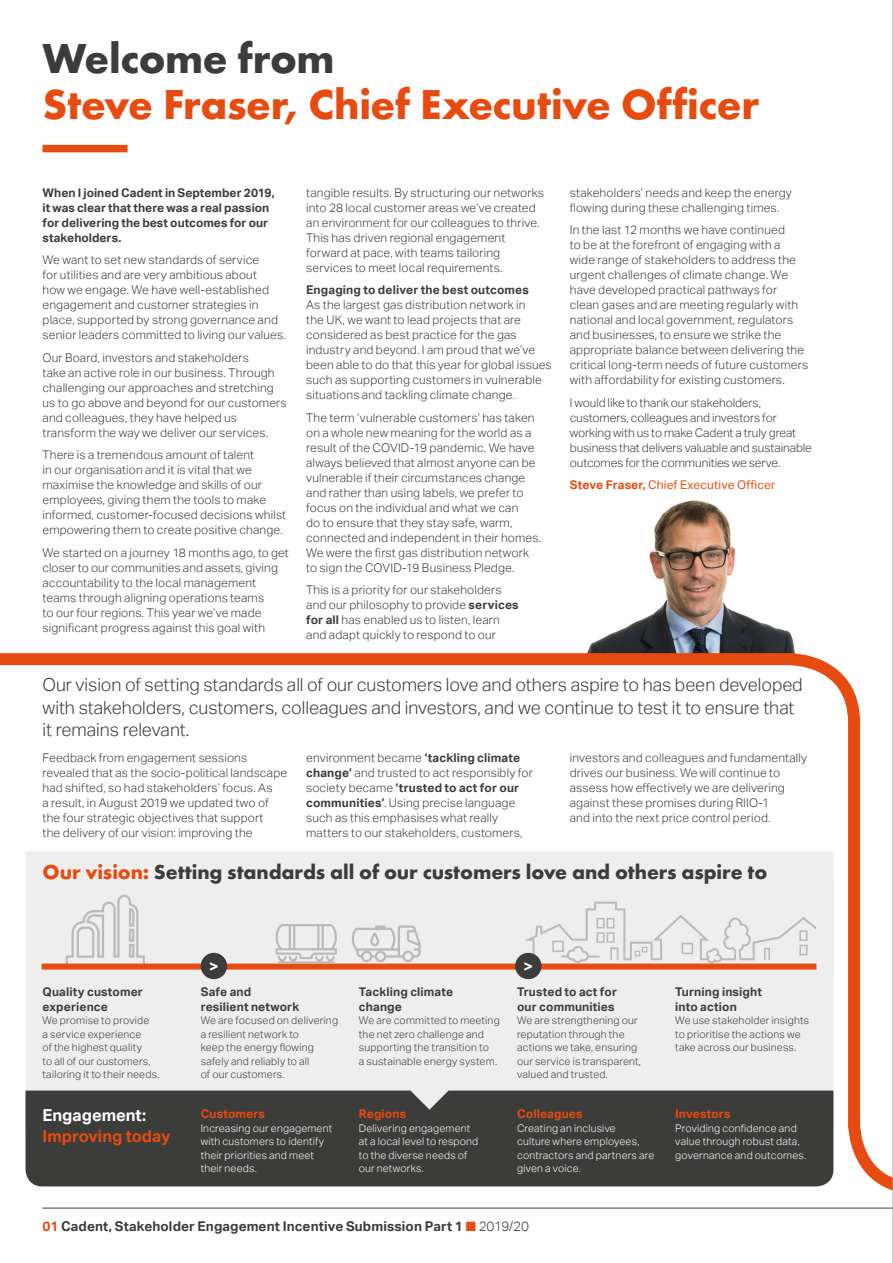
<style>
.page{position:relative;width:893px;height:1263px;background:#fff}
.page>*{position:absolute;margin:0;border:0;box-sizing:border-box;transform-origin:0 0}
.t1{font:700 43.5px "Futura EF";letter-spacing:-.01em;color:#e84b0f}
.t2{font:700 43.5px "Futura EF";letter-spacing:-.01em;color:#3c3c3b}
.t3{font:700 21px "Futura EF";letter-spacing:-.005em;color:#3c3c3b}
.t4{font:300 18px/22.5px "Aktiv Grotesk";letter-spacing:-.005em;color:#3c3c3b}
.t5{font:700 16.5px "Aktiv Grotesk";letter-spacing:-.005em;color:#e84b0f}
.t6{font:700 16.5px "Aktiv Grotesk";color:#fff}
.t7{font:700 13.5px "Aktiv Grotesk";letter-spacing:.01em;color:#3c3c3b}
.t8{font:300 12px/15px "Aktiv Grotesk";letter-spacing:.015em;color:#3c3c3b}
.t9{font:700 12px/15px "Aktiv Grotesk";letter-spacing:.01em;color:#3c3c3b}
.t10{font:300 12px/15px "Aktiv Grotesk";letter-spacing:-.005em;color:#3c3c3b}
.t11{font:700 12px "Aktiv Grotesk";letter-spacing:.01em;color:#e84b0f}
.t12{font:12px "Aktiv Grotesk";letter-spacing:.01em;color:#e84b0f}
.t13{font:300 10.5px/13.5px "Aktiv Grotesk";letter-spacing:.02em;color:#3c3c3b}
.t14{font:300 10.5px/13.5px "Aktiv Grotesk";letter-spacing:.02em;color:#fff}
.s1{font-weight:700}
.s2{color:#e84b0f}
.s3{font-weight:300}
</style>
<div class="page">
<img style="left:589px;top:500px;width:205px;height:147px">
<div style="left:43px;top:145px;width:85px;height:7px;background:#e84b0f"></div>
<svg style="left:0;top:647px;width:892px;height:543px"></svg>
<div style="left:26px;top:851px;width:807px;height:239px;background:#eee"></div>
<svg style="left:524px;top:902px;width:292px;height:61px;background:#e7e7e7"></svg>
<div style="left:816px;top:878px;width:17px;height:101px;background:#eee"></div>
<svg style="left:65px;top:893px;width:81px;height:70px;background:#e1e1e1"></svg>
<div style="left:42px;top:963px;width:774px;height:6px;background:#e84b0f"></div>
<div style="left:201px;top:953px;width:26px;height:26px;background:#3c3c3b;border-radius:50%"></div>
<div style="left:515px;top:953px;width:26px;height:26px;background:#3c3c3b;border-radius:50%"></div>
<div style="left:26px;top:1090px;width:807px;height:96px;background:#3c3c3b"></div>
<svg style="left:410px;top:1071px;width:39px;height:39px;background:#bfbfbf"></svg>
<svg style="left:351px;top:925px;width:70px;height:37px;background:#dcdcdc"></svg>
<svg style="left:274px;top:924px;width:64px;height:39px;background:#dbdbdb"></svg>
<hr style="left:43px;top:1208px;width:850px;height:1px;background:#3c3c3b">
<hr style="left:892px;top:0;width:1px;height:1263px;background:#a8a8a7">
<h1 class="t2" style="left:43px;top:32px;width:294px">Welcome from</h1>
<h1 class="t1" style="left:43px;top:79px;width:718px">Steve Fraser, Chief Executive Officer</h1>
<p class="t9" style="left:43px;top:185px;width:234px">When I joined Cadent in September 2019, it was clear that there was a real passion for delivering the best outcomes for our stakeholders.</p>
<p class="t8" style="left:43px;top:253px;width:245px">We want to set new standards of service<br>for utilities and are very ambitious about<br>how we engage. We have well-established engagement and customer strategies in place, supported by strong governance and senior leaders committed to living our values.</p>
<p class="t8" style="left:43px;top:350px;width:246px">Our Board, investors and stakeholders<br>take an active role in our business. Through challenging our approaches and stretching us to go above and beyond for our customers and colleagues, they have helped us transform the way we deliver our services.</p>
<p class="t8" style="left:43px;top:448px;width:245px">There is a tremendous amount of talent<br>in our organisation and it is vital that we maximise the knowledge and skills of our employees, giving them the tools to make informed, customer-focused decisions whilst empowering them to create positive change.</p>
<p class="t8" style="left:43px;top:545px;width:248px">We started on a journey 18 months ago, to get closer to our communities and assets, giving accountability to the local management teams through aligning operations teams<br>to our four regions. This year we’ve made significant progress against this goal with</p>
<p class="t8" style="left:306px;top:185px;width:239px">tangible results. By structuring our networks into 28 local customer areas we’ve created an environment for our colleagues to thrive.<br>This has driven regional engagement forward at pace, with teams tailoring services to meet local requirements.</p>
<p class="t9" style="left:306px;top:283px;width:224px">Engaging to deliver the best outcomes</p>
<p class="t8" style="left:306px;top:298px;width:247px">As the largest gas distribution network in<br>the UK, we want to lead projects that are considered as best practice for the gas industry and beyond. I am proud that we’ve been able to do that this year for global issues such as supporting customers in vulnerable situations and tackling climate change.</p>
<p class="t8" style="left:306px;top:410px;width:237px">The term ‘vulnerable customers’ has taken on a whole new meaning for the world as a result of the COVID-19 pandemic. We have always believed that almost anyone can be vulnerable if their circumstances change and rather than using labels, we prefer to focus on the individual and what we can<br>do to ensure that they stay safe, warm, connected and independent in their homes.<br>We were the first gas distribution network to sign the COVID-19 Business Pledge.</p>
<p class="t8" style="left:306px;top:583px;width:214px">This is a priority for our stakeholders and our philosophy to provide <span class="s1">services for all</span> has enabled us to listen, learn and adapt quickly to respond to our</p>
<p class="t8" style="left:570px;top:185px;width:224px">stakeholders’ needs and keep the energy flowing during these challenging times.</p>
<p class="t8" style="left:570px;top:223px;width:240px">In the last 12 months we have continued<br>to be at the forefront of engaging with a wide range of stakeholders to address the urgent challenges of climate change. We have developed practical pathways for clean gases and are meeting regularly with national and local government, regulators and businesses, to ensure we strike the appropriate balance between delivering the critical long-term needs of future customers with affordability for existing customers.</p>
<p class="t10" style="left:570px;top:395px;width:244px">I would like to thank our stakeholders, customers, colleagues and investors for working with us to make Cadent a truly great business that delivers valuable and sustainable outcomes for the communities we serve.</p>
<p class="t12" style="left:570px;top:478px;width:207px"><span class="s1">Steve Fraser,</span> Chief Executive Officer</p>
<h3 class="t4" style="left:43px;top:674px;width:762px">Our vision of setting standards all of our customers love and others aspire to has been developed with stakeholders, customers, colleagues and investors, and we continue to test it to ensure that it remains relevant.</h3>
<p class="t8" style="left:306px;top:751px;width:228px">environment became <span class="s1">‘tackling climate change’</span> and trusted to act responsibly for society became <span class="s1">‘trusted to act for our communities’</span>. Using precise language such as this emphasises what really matters to our stakeholders, customers,</p>
<p class="t8" style="left:570px;top:751px;width:239px">investors and colleagues and fundamentally drives our business. We will continue to assess how effectively we are delivering against these promises during RIIO-1<br>and into the next price control period.</p>
<h2 class="t3" style="left:43px;top:859px;width:726px"><span class="s2">Our vision:</span> Setting standards all of our customers love and others aspire to</h2>
<p class="t8" style="left:43px;top:751px;width:246px">Feedback from engagement sessions revealed that as the socio-political landscape had shifted, so had stakeholders’ focus. As<br>a result, in August 2019 we updated two of the four strategic objectives that support<br>the delivery of our vision: improving the</p>
<p class="t9" style="left:43px;top:984px;width:102px">Quality customer experience</p>
<p class="t13" style="left:43px;top:1014px;width:118px">We promise to provide<br>a service experience<br>of the highest quality<br>to all of our customers, tailoring it to their needs.</p>
<h3 class="t6" style="left:43px;top:1106px;width:105px">Engagement:</h3>
<h3 class="t5" style="left:43px;top:1127px;width:129px">Improving today</h3>
<h3 class="t6" style="left:209px;top:956px;width:11px">&gt;</h3>
<h3 class="t6" style="left:523px;top:956px;width:11px">&gt;</h3>
<p class="t9" style="left:201px;top:984px;width:100px">Safe and resilient network</p>
<p class="t13" style="left:201px;top:1014px;width:139px">We are focused on delivering a resilient network to<br>keep the energy flowing safely and reliably to all<br>of our customers.</p>
<p class="t11" style="left:201px;top:1107px;width:66px">Customers</p>
<p class="t14" style="left:201px;top:1121px;width:133px">Increasing our engagement with customers to identify their priorities and meet their needs.</p>
<p class="t9" style="left:359px;top:984px;width:96px">Tackling climate change</p>
<p class="t13" style="left:359px;top:1014px;width:142px">We are committed to meeting the net zero challenge and supporting the transition to<br>a sustainable energy system.</p>
<p class="t11" style="left:359px;top:1107px;width:49px">Regions</p>
<p class="t14" style="left:359px;top:1121px;width:121px">Delivering engagement at a local level to respond to the diverse needs of our networks.</p>
<p class="t9" style="left:517px;top:984px;width:102px">Trusted to act for our communities</p>
<p class="t13" style="left:517px;top:1014px;width:125px">We are strengthening our reputation through the actions we take, ensuring our service is transparent, valued and trusted.</p>
<p class="t11" style="left:517px;top:1107px;width:67px">Colleagues</p>
<p class="t14" style="left:517px;top:1121px;width:139px">Creating an inclusive<br>culture where employees, contractors and partners are given a voice.</p>
<p class="t7" style="left:43px;top:1218px;width:488px"><span class="s2">01</span> Cadent, Stakeholder Engagement Incentive Submission Part 1 <span class="s2">■</span> <span class="s3">2019/20</span></p>
<p class="t9" style="left:675px;top:984px;width:88px">Turning insight into action</p>
<p class="t13" style="left:675px;top:1014px;width:135px">We use stakeholder insights to prioritise the actions we take across our business.</p>
<p class="t11" style="left:675px;top:1107px;width:57px">Investors</p>
<p class="t14" style="left:675px;top:1121px;width:132px">Providing confidence and value through robust data, governance and outcomes.</p>
</div>
